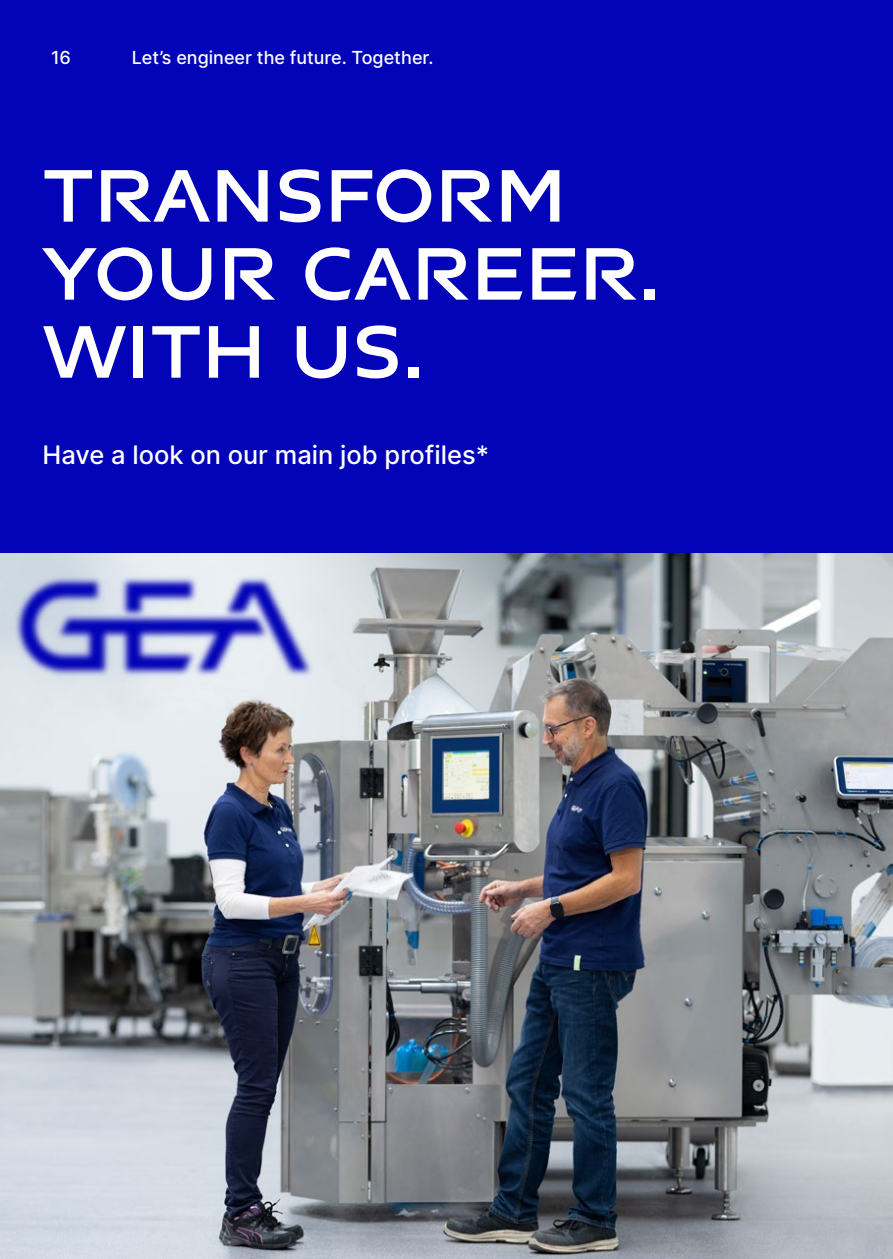
<style>
.page{position:relative;width:893px;height:1259px;background:#fff}
.page>*{position:absolute;margin:0;border:0;box-sizing:border-box;transform-origin:0 0}
.t1{font:700 78px/78px "GEA Sans";color:#fff}
.t2{font:500 25.5px "Inter";color:#fff}
.t3{font:500 18px "Inter";color:#fff}
</style>
<div class="page">
<img style="left:0;top:552px;width:893px;height:707px">
<div style="left:0;top:0;width:893px;height:552px;background:#0303b8"></div>
<p class="t3" style="left:51px;top:44px;width:21px">16</p>
<p class="t3" style="left:132px;top:44px;width:303px">Let’s engineer the future. Together.</p>
<h1 class="t1" style="left:43px;top:154px;width:620px">TRANSFORM<br>YOUR CAREER.<br>WITH US.</h1>
<h2 class="t2" style="left:43px;top:436px;width:448px">Have a look on our main job profiles*</h2>
</div>
